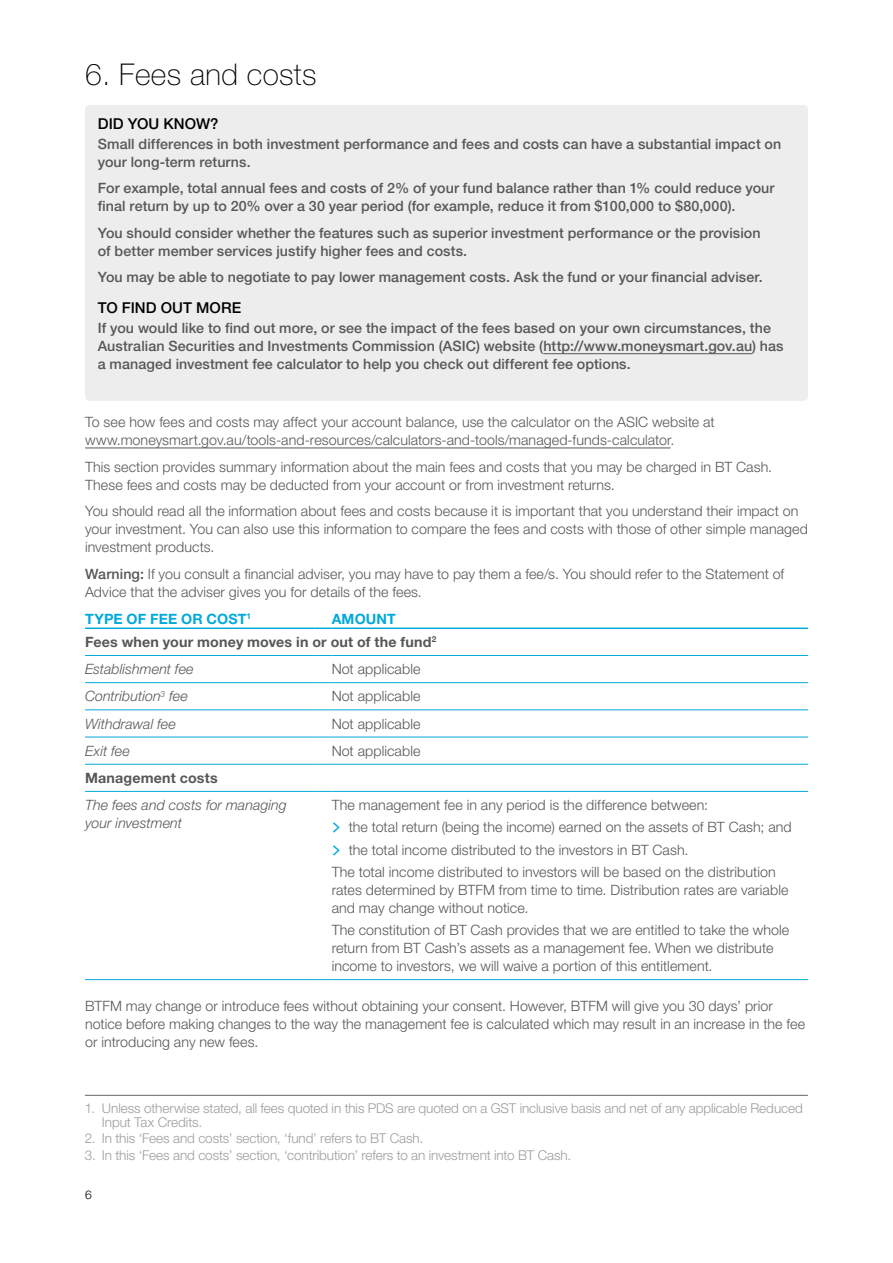
<style>
.page{position:relative;width:893px;height:1263px;background:#fff}
.page>*{position:absolute;margin:0;border:0;box-sizing:border-box;transform-origin:0 0}
.t1{font:100 30px "Helvetica Neue LT Std";letter-spacing:.01em;color:#000}
.t2{font:500 15px "Helvetica Neue LT Std";letter-spacing:.005em;color:#000}
.t3{font:300 14.25px/18px "Helvetica Neue LT Std";letter-spacing:.005em;color:#575756}
.t4{font:500 14.25px/18px "Helvetica Neue LT Std";letter-spacing:.005em;color:#575756}
.t5{font:italic 300 14.25px/18px "Helvetica Neue LT Std";letter-spacing:.005em;color:#575756}
.t6{font:700 14.25px/23px "Helvetica Neue LT Std";letter-spacing:.015em;color:#575756}
.t7{font:700 14.25px "Helvetica Neue LT Std";letter-spacing:.01em;color:#00aadb}
.t8{font:300 13.5px/14.2px "Helvetica Neue LT Std";letter-spacing:-.005em;color:#9d9d9c}
.t9{font:300 12px "Helvetica Neue LT Std";color:#000}
.s1{font-weight:500}
.s2{color:#00aadb}
.s3{font-family:"The Sans";font-weight:400;font-size:18px;color:#00aadb}
</style>
<div class="page">
<hr style="left:85px;top:448px;width:585px;height:1px;background:#575756">
<div style="left:85px;top:105px;width:723px;height:296px;background:#ededed;border-radius:4px"></div>
<hr style="left:543px;top:353px;width:209px;height:1px;background:#575756">
<hr style="left:85px;top:737px;width:230px;height:1px;background:#00aadb">
<svg style="left:315px;top:737px;width:17px;height:1px"></svg>
<hr style="left:332px;top:737px;width:476px;height:1px;background:#00aadb">
<hr style="left:85px;top:764px;width:230px;height:1px;background:#00aadb">
<svg style="left:315px;top:764px;width:17px;height:1px"></svg>
<hr style="left:332px;top:764px;width:476px;height:1px;background:#00aadb">
<hr style="left:85px;top:791px;width:230px;height:1px;background:#00aadb">
<svg style="left:315px;top:791px;width:17px;height:1px"></svg>
<hr style="left:332px;top:791px;width:476px;height:1px;background:#00aadb">
<hr style="left:85px;top:710px;width:230px;height:1px;background:#00aadb">
<svg style="left:315px;top:710px;width:17px;height:1px"></svg>
<hr style="left:332px;top:710px;width:476px;height:1px;background:#00aadb">
<hr style="left:85px;top:682px;width:230px;height:1px;background:#00aadb">
<svg style="left:315px;top:682px;width:17px;height:1px"></svg>
<hr style="left:332px;top:682px;width:476px;height:1px;background:#00aadb">
<hr style="left:85px;top:655px;width:230px;height:1px;background:#00aadb">
<svg style="left:315px;top:655px;width:17px;height:1px"></svg>
<hr style="left:332px;top:655px;width:476px;height:1px;background:#00aadb">
<hr style="left:85px;top:979px;width:230px;height:1px;background:#00aadb">
<svg style="left:315px;top:979px;width:17px;height:1px"></svg>
<hr style="left:332px;top:979px;width:476px;height:1px;background:#00aadb">
<hr style="left:85px;top:627px;width:230px;height:2px;background:#00aadb">
<svg style="left:315px;top:627px;width:17px;height:2px"></svg>
<hr style="left:332px;top:627px;width:476px;height:2px;background:#00aadb">
<hr style="left:85px;top:1095px;width:723px;height:1px;background:#646363">
<h1 class="t1" style="left:85px;top:57px;width:233px">6. Fees and costs</h1>
<p class="t2" style="left:98px;top:114px;width:122px">DID YOU KNOW?</p>
<p class="t4" style="left:98px;top:134px;width:685px">Small differences in both investment performance and fees and costs can have a substantial impact on your long-term returns.</p>
<p class="t4" style="left:98px;top:179px;width:678px">For example, total annual fees and costs of 2% of your fund balance rather than 1% could reduce your final return by up to 20% over a 30 year period (for example, reduce it from $100,000 to $80,000).</p>
<p class="t4" style="left:98px;top:223px;width:664px">You should consider whether the features such as superior investment performance or the provision of better member services justify higher fees and costs.</p>
<p class="t4" style="left:98px;top:268px;width:666px">You may be able to negotiate to pay lower management costs. Ask the fund or your financial adviser.</p>
<p class="t2" style="left:98px;top:299px;width:145px">TO FIND OUT MORE</p>
<p class="t4" style="left:98px;top:319px;width:687px">If you would like to find out more, or see the impact of the fees based on your own circumstances, the<br>Australian Securities and Investments Commission (ASIC) website (http://www.moneysmart.gov.au) has a managed investment fee calculator to help you check out different fee options.</p>
<p class="t3" style="left:85px;top:413px;width:631px">To see how fees and costs may affect your account balance, use the calculator on the ASIC website at www.moneysmart.gov.au/tools-and-resources/calculators-and-tools/managed-funds-calculator.</p>
<p class="t3" style="left:85px;top:457px;width:689px">This section provides summary information about the main fees and costs that you may be charged in BT Cash.<br>These fees and costs may be deducted from your account or from investment returns.</p>
<p class="t3" style="left:85px;top:502px;width:724px">You should read all the information about fees and costs because it is important that you understand their impact on your investment. You can also use this information to compare the fees and costs with those of other simple managed investment products.</p>
<p class="t3" style="left:85px;top:564px;width:701px"><span class="s1">Warning:</span> If you consult a financial adviser, you may have to pay them a fee/s. You should refer to the Statement of<br>Advice that the adviser gives you for details of the fees.</p>
<p class="t7" style="left:85px;top:610px;width:168px">TYPE OF FEE OR COST<sup>1</sup></p>
<p class="t6" style="left:85px;top:607px;width:353px;text-indent:247px"><span class="s2">AMOUNT<br></span>Fees when your money moves in or out of the fund<sup>2</sup></p>
<p class="t5" style="left:85px;top:660px;width:110px">Establishment fee</p>
<p class="t3" style="left:332px;top:660px;width:90px">Not applicable</p>
<p class="t5" style="left:85px;top:687px;width:104px">Contribution<sup>3</sup> fee</p>
<p class="t3" style="left:332px;top:687px;width:90px">Not applicable</p>
<p class="t5" style="left:85px;top:714px;width:92px">Withdrawal fee</p>
<p class="t3" style="left:332px;top:714px;width:90px">Not applicable</p>
<p class="t5" style="left:85px;top:741px;width:46px">Exit fee</p>
<p class="t3" style="left:332px;top:741px;width:90px">Not applicable</p>
<p class="t6" style="left:85px;top:766px;width:134px">Management costs</p>
<p class="t5" style="left:85px;top:796px;width:203px">The fees and costs for managing your investment</p>
<p class="t3" style="left:332px;top:794px;width:462px;line-height:22.2px">The management fee in any period is the difference between:<br><span class="s3">&gt;</span> the total return (being the income) earned on the assets of BT Cash; and <span class="s3">&gt;</span> the total income distributed to the investors in BT Cash.<br>The total income distributed to investors will be based on the distribution</p>
<p class="t3" style="left:332px;top:880px;width:458px">rates determined by BTFM from time to time. Distribution rates are variable and may change without notice.</p>
<p class="t3" style="left:332px;top:921px;width:459px">The constitution of BT Cash provides that we are entitled to take the whole return from BT Cash’s assets as a management fee. When we distribute income to investors, we will waive a portion of this entitlement.</p>
<p class="t3" style="left:85px;top:996px;width:722px">BTFM may change or introduce fees without obtaining your consent. However, BTFM will give you 30 days’ prior notice before making changes to the way the management fee is calculated which may result in an increase in the fee or introducing any new fees.</p>
<p class="t8" style="left:102px;top:1100px;width:702px;text-indent:-17px">1. Unless otherwise stated, all fees quoted in this PDS are quoted on a GST inclusive basis and net of any applicable Reduced<br>Input Tax Credits.</p>
<p class="t8" style="left:85px;top:1131px;width:340px">2. In this ‘Fees and costs’ section, ‘fund’ refers to BT Cash.</p>
<p class="t8" style="left:85px;top:1147px;width:488px">3. In this ‘Fees and costs’ section, ‘contribution’ refers to an investment into BT Cash.</p>
<p class="t9" style="left:85px;top:1187px;width:8px">6</p>
</div>
